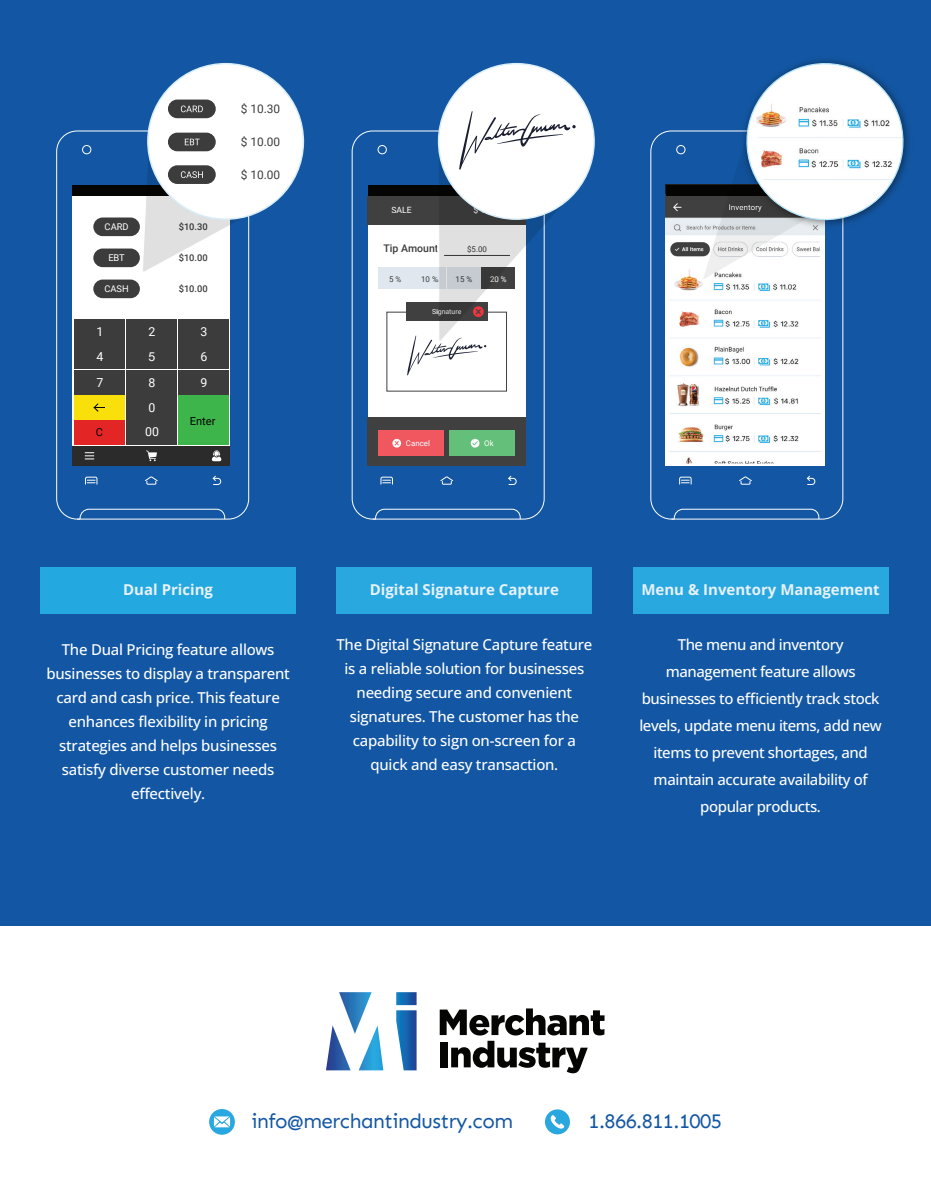
<style>
.page{position:relative;width:931px;height:1201px;background:#1357a4}
.page>*{position:absolute;margin:0;border:0;box-sizing:border-box;transform-origin:0 0}
.t1{font:20.7px "Sen";letter-spacing:-.025em;color:#1357a4}
.t2{font:500 15px/24px "Open Sans";letter-spacing:-.015em;color:#fff;text-align:center}
.t3{font:700 15px "Open Sans";color:#e7f1f9}
.t4{font:12.3px/25.5px "Roboto";color:#fff}
.t5{font:12.3px "Arial";color:#fff}
.t6{font:11.85px "Roboto";color:#3c3c3c}
.t7{font:11.1px "Roboto";color:#050504}
.t8{font:500 10.5px "Roboto";color:#3c3c3c}
.t9{font:500 9.3px "Roboto";color:#3c3c3c}
.t10{font:9.3px "Roboto";color:#fff}
.t11{font:8.55px "Roboto";color:#fff}
.t12{font:7.95px "Roboto";color:#3c3c3c}
.t13{font:7.95px "Roboto";color:#fff}
.t14{font:6.9px "Roboto";color:#fff}
</style>
<div class="page">
<div style="left:0;top:926px;width:931px;height:275px;background:#fff"></div>
<div style="left:337px;top:568px;width:255px;height:46px;background:#29a8e0"></div>
<div style="left:41px;top:568px;width:255px;height:46px;background:#24a8e0"></div>
<div style="left:633px;top:568px;width:255px;height:46px;background:#29a8e0"></div>
<svg style="left:209px;top:1109px;width:26px;height:26px"></svg>
<svg style="left:545px;top:1109px;width:25px;height:25px"></svg>
<svg style="left:326px;top:992px;width:90px;height:78px"></svg>
<svg style="left:440px;top:1008px;width:164px;height:27px"></svg>
<div style="left:440px;top:1042px;width:7px;height:25px;background:#050504"></div>
<svg style="left:451px;top:1041px;width:137px;height:32px"></svg>
<svg style="left:79px;top:508px;width:147px;height:12px"></svg>
<div style="left:82px;top:145px;width:9px;height:9px;border:1px solid #fff;border-radius:50%"></div>
<svg style="left:212px;top:475px;width:10px;height:10px"></svg>
<svg style="left:85px;top:476px;width:13px;height:9px"></svg>
<svg style="left:145px;top:476px;width:13px;height:9px"></svg>
<hr style="left:77px;top:519px;width:148px;height:1px;background:#fff">
<div style="left:73px;top:185px;width:157px;height:281px;background:#fff"></div>
<div style="left:73px;top:446px;width:157px;height:20px;background:#2a2b2a"></div>
<svg style="left:212px;top:450px;width:9px;height:11px"></svg>
<svg style="left:146px;top:450px;width:11px;height:11px"></svg>
<svg style="left:85px;top:452px;width:9px;height:7px"></svg>
<div style="left:72px;top:185px;width:159px;height:11px;background:#050504"></div>
<div style="left:74px;top:319px;width:51px;height:24px;background:#3c3c3c"></div>
<div style="left:126px;top:319px;width:51px;height:24px;background:#3c3c3c"></div>
<div style="left:178px;top:319px;width:51px;height:24px;background:#3c3c3c"></div>
<div style="left:74px;top:344px;width:51px;height:25px;background:#3c3c3c"></div>
<div style="left:126px;top:344px;width:51px;height:25px;background:#3c3c3c"></div>
<div style="left:178px;top:344px;width:51px;height:25px;background:#3c3c3c"></div>
<div style="left:74px;top:370px;width:51px;height:24px;background:#3c3c3c"></div>
<div style="left:126px;top:370px;width:51px;height:24px;background:#3c3c3c"></div>
<div style="left:126px;top:395px;width:51px;height:25px;background:#3c3c3c"></div>
<div style="left:74px;top:395px;width:51px;height:25px;background:#fae00b"></div>
<svg style="left:94px;top:403px;width:11px;height:9px"></svg>
<div style="left:178px;top:370px;width:51px;height:24px;background:#3c3c3c"></div>
<div style="left:126px;top:420px;width:51px;height:25px;background:#3c3c3c"></div>
<div style="left:74px;top:420px;width:51px;height:25px;background:#e32625"></div>
<div style="left:178px;top:395px;width:51px;height:50px;background:#3db54a"></div>
<div style="left:93px;top:217px;width:47px;height:19px;background:#3c3c3c;border-radius:9px"></div>
<div style="left:93px;top:248px;width:47px;height:19px;background:#3c3c3c;border-radius:9px"></div>
<div style="left:93px;top:280px;width:47px;height:18px;background:#3c3c3c;border-radius:9px"></div>
<svg style="left:142px;top:62px;width:162px;height:210px"></svg>
<svg style="left:375px;top:508px;width:146px;height:12px"></svg>
<div style="left:377px;top:145px;width:10px;height:9px;border:1px solid #fff;border-radius:50%"></div>
<svg style="left:508px;top:475px;width:9px;height:10px"></svg>
<svg style="left:380px;top:476px;width:13px;height:9px"></svg>
<svg style="left:440px;top:476px;width:14px;height:9px"></svg>
<hr style="left:373px;top:519px;width:147px;height:1px;background:#fff">
<div style="left:368px;top:185px;width:157px;height:281px;background:#fff"></div>
<div style="left:368px;top:185px;width:157px;height:11px;background:#050504"></div>
<div style="left:367px;top:417px;width:159px;height:49px;background:#414040"></div>
<div style="left:367px;top:196px;width:158px;height:29px;background:#414040"></div>
<div style="left:378px;top:267px;width:34px;height:21px;background:#e0e7ee"></div>
<div style="left:406px;top:302px;width:81px;height:19px;background:#414040"></div>
<div style="left:378px;top:430px;width:66px;height:26px;background:#f0575f"></div>
<svg style="left:392px;top:439px;width:9px;height:9px"></svg>
<div style="left:449px;top:430px;width:66px;height:26px;background:#64bf7b"></div>
<svg style="left:471px;top:439px;width:8px;height:9px"></svg>
<svg style="left:673px;top:508px;width:147px;height:12px"></svg>
<div style="left:676px;top:145px;width:9px;height:9px;border:1px solid #fff;border-radius:50%"></div>
<svg style="left:806px;top:475px;width:10px;height:10px"></svg>
<svg style="left:679px;top:476px;width:13px;height:9px"></svg>
<svg style="left:739px;top:476px;width:13px;height:9px"></svg>
<hr style="left:671px;top:519px;width:148px;height:1px;background:#fff">
<img style="left:666px;top:196px;width:158px;height:270px">
<div style="left:666px;top:185px;width:158px;height:11px;background:#050504"></div>
<svg style="left:407px;top:62px;width:188px;height:313px"></svg>
<svg style="left:703px;top:59px;width:206px;height:221px"></svg>
<p class="t10" style="left:105px;top:220px;width:25px">CARD</p>
<p class="t9" style="left:179px;top:220px;width:31px">$10.30</p>
<p class="t10" style="left:108px;top:251px;width:18px">EBT</p>
<p class="t9" style="left:179px;top:251px;width:31px">$10.00</p>
<p class="t10" style="left:104px;top:282px;width:26px">CASH</p>
<p class="t9" style="left:179px;top:282px;width:31px">$10.00</p>
<p class="t4" style="left:97px;top:318px;width:8px">1</p>
<p class="t4" style="left:148px;top:318px;width:8px">2</p>
<p class="t4" style="left:201px;top:318px;width:8px">3</p>
<p class="t4" style="left:97px;top:343px;width:8px">4</p>
<p class="t5" style="left:148px;top:348px;width:8px">5</p>
<p class="t4" style="left:201px;top:343px;width:8px">6</p>
<p class="t4" style="left:97px;top:369px;width:8px">7</p>
<p class="t4" style="left:148px;top:369px;width:8px">8<br>0</p>
<p class="t4" style="left:201px;top:369px;width:8px">9</p>
<p class="t7" style="left:96px;top:424px;width:9px">C</p>
<p class="t7" style="left:190px;top:413px;width:27px">Enter</p>
<p class="t4" style="left:145px;top:419px;width:15px">00</p>
<p class="t6" style="left:241px;top:101px;width:41px">$ 10.30</p>
<p class="t6" style="left:241px;top:134px;width:41px">$ 10.00</p>
<p class="t6" style="left:241px;top:166px;width:41px">$ 10.00</p>
<p class="t11" style="left:391px;top:204px;width:22px">SALE</p>
<p class="t8" style="left:383px;top:241px;width:56px">Tip Amount</p>
<p class="t12" style="left:467px;top:244px;width:21px">$5.00</p>
<p class="t12" style="left:389px;top:273px;width:14px">5 %</p>
<p class="t12" style="left:421px;top:273px;width:18px">10 %</p>
<p class="t12" style="left:456px;top:273px;width:18px">15 %</p>
<p class="t13" style="left:490px;top:273px;width:18px">20 %</p>
<p class="t14" style="left:432px;top:307px;width:31px">Signature</p>
<p class="t13" style="left:406px;top:438px;width:26px">Cancel</p>
<p class="t13" style="left:484px;top:438px;width:11px">Ok</p>
<p class="t3" style="left:123px;top:579px;width:91px">Dual Pricing</p>
<p class="t3" style="left:641px;top:579px;width:240px">Menu &amp; Inventory Management</p>
<p class="t3" style="left:370px;top:579px;width:191px">Digital Signature Capture</p>
<p class="t2" style="left:46px;top:637px;width:245px">The Dual Pricing feature allows businesses to display a transparent card and cash price. This feature enhances flexibility in pricing strategies and helps businesses satisfy diverse customer needs effectively.</p>
<p class="t2" style="left:336px;top:632px;width:257px">The Digital Signature Capture feature is a reliable solution for businesses needing secure and convenient signatures. The customer has the capability to sign on-screen for a quick and easy transaction.</p>
<p class="t2" style="left:639px;top:631px;width:244px;line-height:27px">The menu and inventory management feature allows businesses to efficiently track stock levels, update menu items, add new items to prevent shortages, and maintain accurate availability of popular products.</p>
<h1 class="t1" style="left:251px;top:1109px;width:263px">info@merchantindustry.com</h1>
<h1 class="t1" style="left:588px;top:1109px;width:135px">1.866.811.1005</h1>
</div>
